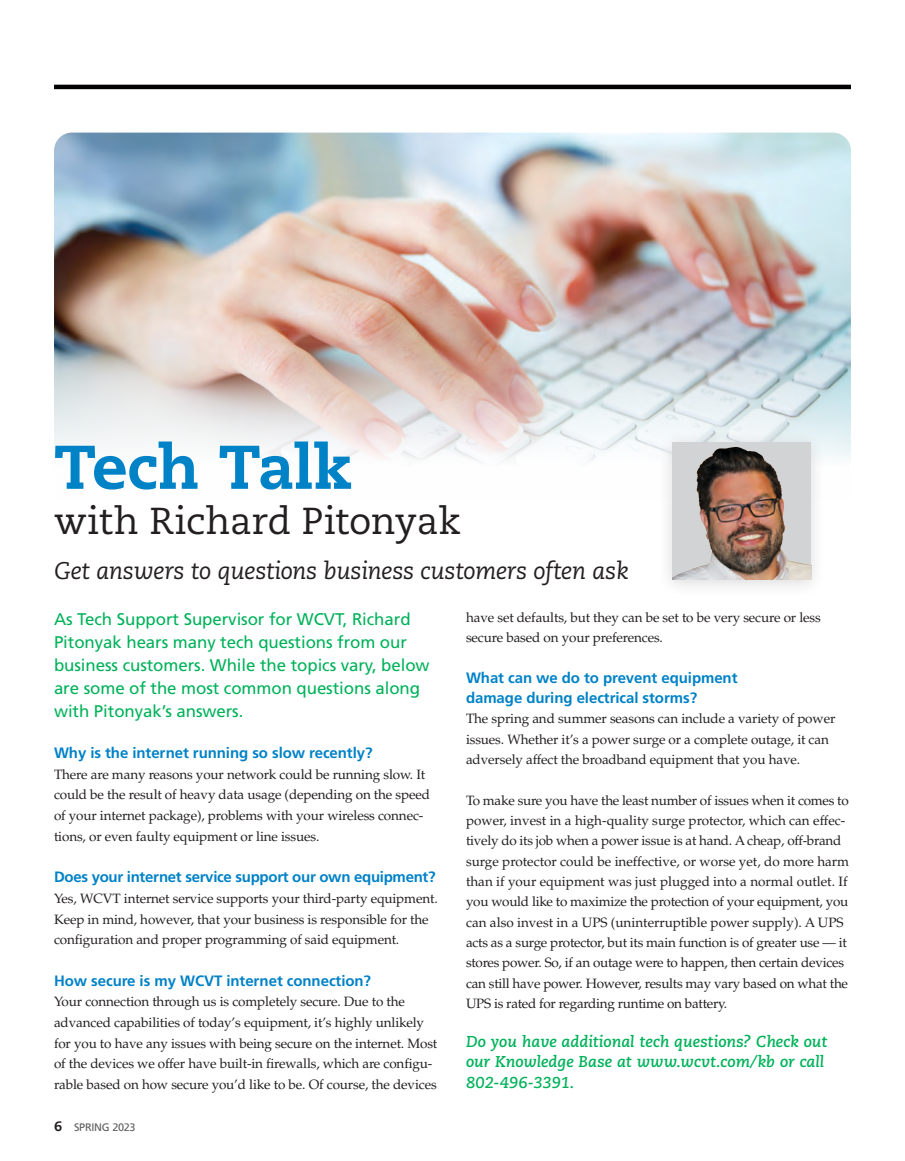
<style>
.page{position:relative;width:905px;height:1161px;background:#fff}
.page>*{position:absolute;margin:0;border:0;box-sizing:border-box;transform-origin:0 0}
.t1{font:800 61.5px "Caecilia LT Std";letter-spacing:-.01em;color:#0082c7}
.t2{font:37.5px "Caecilia LT Std";color:#231f20}
.Body_-_Title{font:italic 24px "Caecilia LT Std";letter-spacing:-.01em;color:#231f20}
.t3{font:16.8px/23px "Frutiger";letter-spacing:-.005em;color:#00b25a}
.t4{font:italic 700 15.75px/20.2px "Caecilia LT Std";color:#00b25a}
.t5{font:700 15px/20.2px "Frutiger";letter-spacing:-.005em;color:#0082c7}
.t6{font:13.5px/20.2px "Palatino LT Std";letter-spacing:-.01em;color:#231f20}
.t7{font:10.8px "Frutiger";letter-spacing:-.02em;color:#605d5e}
.s1{font-family:"Caecilia LT Std";font-weight:800;font-size:13.5px;color:#231f20}
</style>
<div class="page">
<hr style="left:54px;top:85px;width:796px;height:4px;background:#020002">
<img style="left:54px;top:133px;width:796px;height:330px">
<div style="left:657px;top:429px;width:169px;height:169px;background:#231f20;opacity:.15"></div>
<img style="left:672px;top:442px;width:139px;height:137px">
<p class="t1" style="left:54px;top:429px;width:299px">Tech Talk</p>
<p class="t2" style="left:54px;top:499px;width:408px">with Richard Pitonyak</p>
<p class="Body_-_Title" style="left:54px;top:558px;width:576px">Get answers to questions business customers often ask</p>
<p class="t3" style="left:54px;top:607px;width:377px">As Tech Support Supervisor for WCVT, Richard Pitonyak hears many tech questions from our business customers. While the topics vary, below are some of the most common questions along with Pitonyak’s answers.</p>
<p class="t5" style="left:54px;top:742px;width:320px">Why is the internet running so slow recently?</p>
<p class="t6" style="left:54px;top:764px;width:377px;line-height:20.7px">There are many reasons your network could be running slow. It could be the result of heavy data usage (depending on the speed of your internet package), problems with your wireless connec&shy;tions, or even faulty equipment or line issues.</p>
<p class="t5" style="left:54px;top:867px;width:383px">Does your internet service support our own equipment?</p>
<p class="t6" style="left:54px;top:888px;width:385px;line-height:20.7px">Yes, WCVT internet service supports your third-party equipment.<br>Keep in mind, however, that your business is responsible for the configuration and proper programming of said equipment.</p>
<p class="t5" style="left:54px;top:970px;width:318px">How secure is my WCVT internet connection?</p>
<p class="t6" style="left:54px;top:992px;width:385px;line-height:20.7px">Your connection through us is completely secure. Due to the advanced capabilities of today’s equipment, it’s highly unlikely for you to have any issues with being secure on the internet. Most of the devices we offer have built-in firewalls, which are configu&shy;rable based on how secure you’d like to be. Of course, the devices</p>
<p class="t7" style="left:54px;top:1121px;width:83px"><span class="s1">6</span> SPRING 2023</p>
<p class="t6" style="left:466px;top:607px;width:356px">have set defaults, but they can be set to be very secure or less secure based on your preferences.</p>
<p class="t5" style="left:466px;top:667px;width:273px">What can we do to prevent equipment damage during electrical storms?</p>
<p class="t6" style="left:466px;top:709px;width:371px">The spring and summer seasons can include a variety of power issues. Whether it’s a power surge or a complete outage, it can adversely affect the broadband equipment that you have.</p>
<p class="t6" style="left:466px;top:790px;width:385px">To make sure you have the least number of issues when it comes to power, invest in a high-quality surge protector, which can effec&shy;tively do its job when a power issue is at hand. A cheap, off-brand surge protector could be ineffective, or worse yet, do more harm than if your equipment was just plugged into a normal outlet. If you would like to maximize the protection of your equipment, you can also invest in a UPS (uninterruptible power supply). A UPS acts as a surge protector, but its main function is of greater use — it stores power. So, if an outage were to happen, then certain devices can still have power. However, results may vary based on what the UPS is rated for regarding runtime on battery.</p>
<p class="t4" style="left:466px;top:1032px;width:362px">Do you have additional tech questions? Check out our Knowledge Base at www.wcvt.com/kb or call<br>802-496-3391.</p>
</div>
